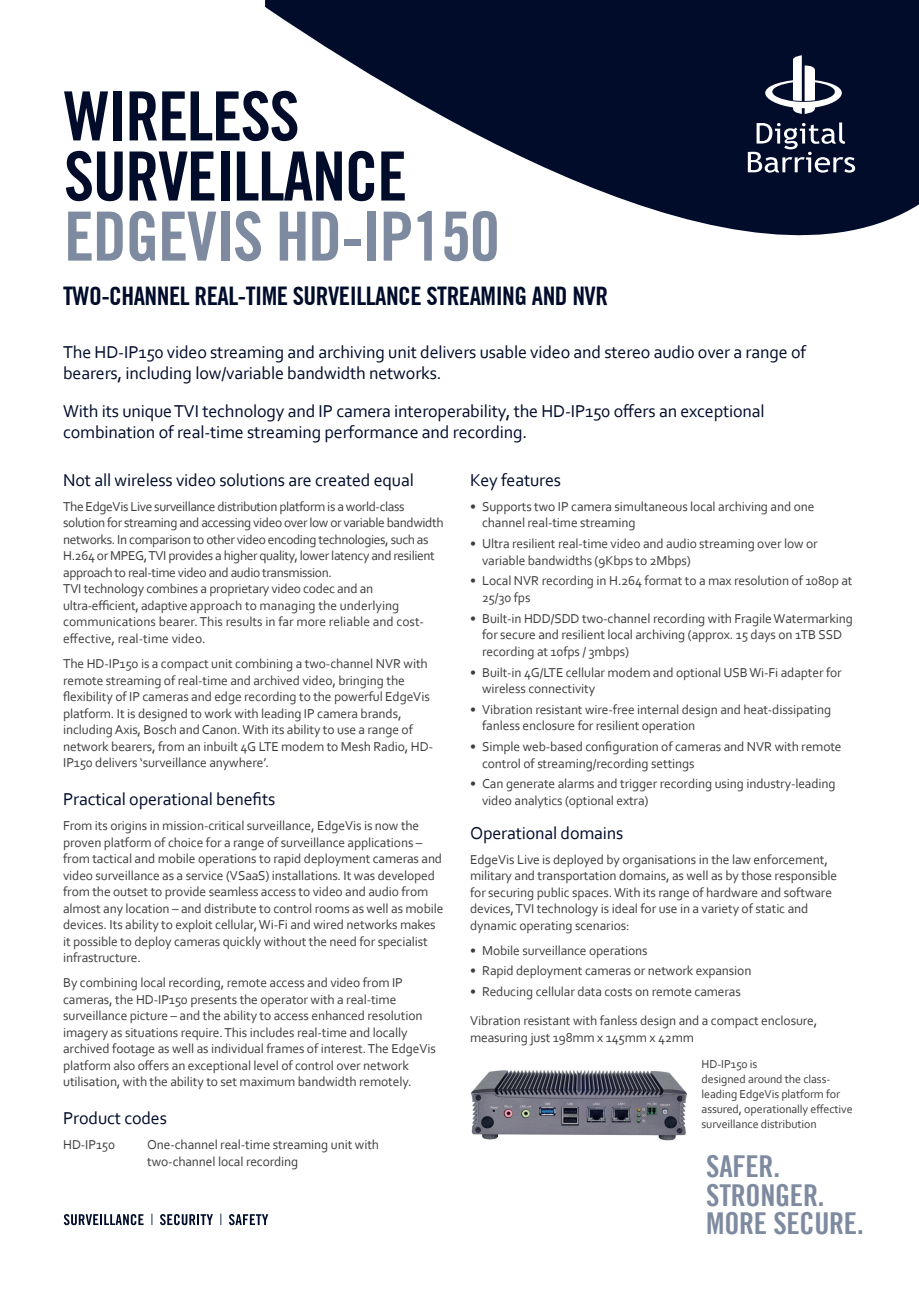
<style>
.page{position:relative;width:919px;height:1289px;background:#fff}
.page>*{position:absolute;margin:0;border:0;box-sizing:border-box;transform-origin:0 0}
.t1{font:67.8px/60px "Trade Gothic Bold Cond Twenty";letter-spacing:-.02em;color:#000c2a}
.t2{font:67.8px "Trade Gothic Bold Cond Twenty";letter-spacing:-.02em;color:#7d8a9f}
.t3{font:30.15px/28.5px "Trade Gothic LT Bold Cond Twenty";letter-spacing:-.01em;color:#7d8a9f}
.t4{font:25.5px "Trade Gothic Bold Cond Twenty";letter-spacing:-.02em;color:#000c2a}
.t5{font:18px/21px "Corbel";letter-spacing:-.01em;color:#000c2a}
.t6{font:13.5px/16.5px "Corbel";letter-spacing:-.01em;color:#3e3e3f}
.t7{font:13.5px/16.5px "Corbel";letter-spacing:-.03em;color:#3e3e3f}
.t8{font:12px/15px "Corbel";letter-spacing:-.01em;color:#3e3e3f}
</style>
<div class="page">
<svg style="left:64px;top:1214px;width:80px;height:11px"></svg>
<svg style="left:160px;top:1214px;width:53px;height:11px"></svg>
<svg style="left:229px;top:1214px;width:39px;height:11px"></svg>
<svg style="left:265px;top:0;width:653px;height:236px;fill:#000c2a"></svg>
<svg style="left:765px;top:55px;width:76px;height:59px"></svg>
<svg style="left:747px;top:122px;width:108px;height:51px"></svg>
<img style="left:471px;top:1070px;width:216px;height:71px">
<h1 class="t1" style="left:64px;top:86px;width:345px">WIRELESS<br>SURVEILLANCE</h1>
<h1 class="t2" style="left:64px;top:195px;width:437px">EDGEVIS HD-IP150</h1>
<h3 class="t4" style="left:63px;top:280px;width:546px">TWO-CHANNEL REAL-TIME SURVEILLANCE STREAMING AND NVR</h3>
<h3 class="t5" style="left:63px;top:340px;width:744px">The HD-IP150 video streaming and archiving unit delivers usable video and stereo audio over a range of bearers, including low/variable bandwidth networks.</h3>
<h3 class="t5" style="left:63px;top:400px;width:703px">With its unique TVI technology and IP camera interoperability, the HD-IP150 offers an exceptional combination of real-time streaming performance and recording.</h3>
<h3 class="t5" style="left:63px;top:469px;width:352px">Not all wireless video solutions are created equal</h3>
<p class="t7" style="left:63px;top:498px;width:382px">The EdgeVis Live surveillance distribution platform is a world-class solution for streaming and accessing video over low or variable bandwidth networks. In comparison to other video encoding technologies, such as H.264 or MPEG, TVI provides a higher quality, lower latency and resilient approach to real-time video and audio transmission.<br>TVI technology combines a proprietary video codec and an ultra-efficient, adaptive approach to managing the underlying communications bearer. This results in far more reliable and cost&shy;effective, real-time video.</p>
<p class="t6" style="left:63px;top:655px;width:371px">The HD-IP150 is a compact unit combining a two-channel NVR with remote streaming of real-time and archived video, bringing the flexibility of IP cameras and edge recording to the powerful EdgeVis platform. It is designed to work with leading IP camera brands, including Axis, Bosch and Canon. With its ability to use a range of network bearers, from an inbuilt 4G LTE modem to Mesh Radio, HD-IP150 delivers ‘surveillance anywhere’.</p>
<h3 class="t5" style="left:63px;top:788px;width:214px">Practical operational benefits</h3>
<p class="t6" style="left:63px;top:817px;width:382px">From its origins in mission-critical surveillance, EdgeVis is now the proven platform of choice for a range of surveillance applications – from tactical and mobile operations to rapid deployment cameras and video surveillance as a service (VSaaS) installations. It was developed from the outset to provide seamless access to video and audio from almost any location – and distribute to control rooms as well as mobile devices. Its ability to exploit cellular, Wi-Fi and wired networks makes it possible to deploy cameras quickly without the need for specialist infrastructure.</p>
<p class="t6" style="left:63px;top:974px;width:374px">By combining local recording, remote access and video from IP cameras, the HD-IP150 presents the operator with a real-time surveillance picture – and the ability to access enhanced resolution imagery as situations require. This includes real-time and locally archived footage as well as individual frames of interest. The EdgeVis platform also offers an exceptional level of control over network utilisation, with the ability to set maximum bandwidth remotely.</p>
<h3 class="t5" style="left:63px;top:1107px;width:105px">Product codes</h3>
<p class="t6" style="left:63px;top:1136px;width:53px">HD-IP150</p>
<p class="t6" style="left:147px;top:1136px;width:233px">One-channel real-time streaming unit with two-channel local recording</p>
<h3 class="t5" style="left:470px;top:469px;width:92px">Key features</h3>
<p class="t6" style="left:482px;top:498px;width:334px;text-indent:-12px">• Supports two IP camera simultaneous local archiving and one channel real-time streaming</p>
<p class="t6" style="left:482px;top:535px;width:337px;text-indent:-12px">• Ultra resilient real-time video and audio streaming over low or variable bandwidths (9Kbps to 2Mbps)</p>
<p class="t6" style="left:482px;top:572px;width:372px;text-indent:-12px">• Local NVR recording in H.264 format to a max resolution of 1080p at<br>25/30 fps</p>
<p class="t6" style="left:482px;top:609px;width:372px;text-indent:-12px">• Built-in HDD/SDD two-channel recording with Fragile Watermarking for secure and resilient local archiving (approx. 15 days on 1TB SSD recording at 10fps / 3mbps)</p>
<p class="t6" style="left:482px;top:663px;width:361px;text-indent:-12px">• Built-in 4G/LTE cellular modem and optional USB Wi-Fi adapter for wireless connectivity</p>
<p class="t6" style="left:482px;top:700px;width:350px;text-indent:-12px">• Vibration resistant wire-free internal design and heat-dissipating fanless enclosure for resilient operation</p>
<p class="t6" style="left:482px;top:738px;width:361px;text-indent:-12px">• Simple web-based configuration of cameras and NVR with remote control of streaming/recording settings</p>
<p class="t6" style="left:482px;top:775px;width:355px;text-indent:-12px">• Can generate alarms and trigger recording using industry-leading video analytics (optional extra)</p>
<h3 class="t5" style="left:470px;top:821px;width:155px">Operational domains</h3>
<p class="t6" style="left:470px;top:850px;width:368px">EdgeVis Live is deployed by organisations in the law enforcement, military and transportation domains, as well as by those responsible for securing public spaces. With its range of hardware and software devices, TVI technology is ideal for use in a variety of static and dynamic operating scenarios:</p>
<p class="t6" style="left:470px;top:941px;width:179px">• Mobile surveillance operations</p>
<p class="t6" style="left:470px;top:962px;width:283px">• Rapid deployment cameras or network expansion</p>
<p class="t6" style="left:470px;top:976px;width:349px;line-height:29.2px">• Reducing cellular data costs on remote cameras<br>Vibration resistant with fanless design and a compact enclosure,</p>
<p class="t6" style="left:470px;top:1028px;width:225px">measuring just 198mm x 145mm x 42mm</p>
<p class="t8" style="left:701px;top:1055px;width:153px">HD-IP150 is<br>designed around the class&shy;leading EdgeVis platform for assured, operationally effective surveillance distribution</p>
<h2 class="t3" style="left:706px;top:1151px;width:159px">SAFER.<br>STRONGER.<br>MORE SECURE.</h2>
</div>
